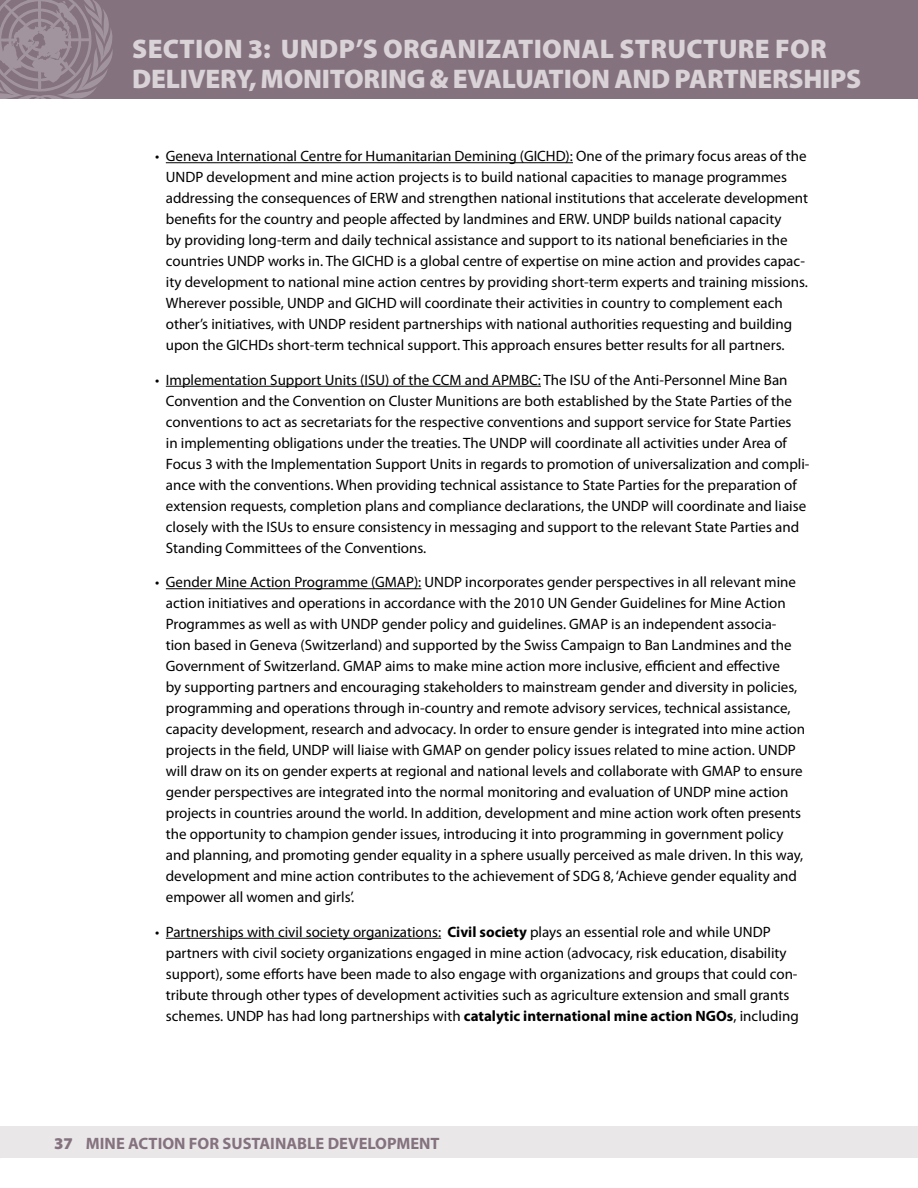
<style>
.page{position:relative;width:918px;height:1188px;background:#fff}
.page>*{position:absolute;margin:0;border:0;box-sizing:border-box;transform-origin:0 0}
.t1{font:900 27px/30px "Myriad Pro";letter-spacing:-.01em;color:#d9d2d6}
.t2{font:700 16.5px "Myriad Pro";color:#84727f}
.t3{font:15px/21px "Myriad Pro";color:#000}
.s1{font-weight:700}
.s2{font-weight:900}
</style>
<div class="page">
<div style="left:0;top:1126px;width:918px;height:32px;background:#eae7e8"></div>
<div style="left:0;top:0;width:918px;height:99px;background:#84727f"></div>
<svg style="left:0;top:0;width:113px;height:99px"></svg>
<hr style="left:166px;top:162px;width:407px;height:1px;background:#000">
<hr style="left:166px;top:386px;width:375px;height:1px;background:#000">
<hr style="left:166px;top:588px;width:255px;height:1px;background:#000">
<hr style="left:166px;top:938px;width:275px;height:1px;background:#000">
<h1 class="t1" style="left:132px;top:34px;width:730px">SECTION 3: UNDP’S ORGANIZATIONAL STRUCTURE FOR<br>DELIVERY, MONITORING &amp; EVALUATION AND PARTNERSHIPS</h1>
<p class="t3" style="left:166px;top:146px;width:644px;text-indent:-11px">• Geneva International Centre for Humanitarian Demining (GICHD): One of the primary focus areas of the UNDP development and mine action projects is to build national capacities to manage programmes addressing the consequences of ERW and strengthen national institutions that accelerate development benefits for the country and people affected by landmines and ERW. UNDP builds national capacity<br>by providing long-term and daily technical assistance and support to its national beneficiaries in the countries UNDP works in. The GICHD is a global centre of expertise on mine action and provides capac&shy;ity development to national mine action centres by providing short-term experts and training missions.<br>Wherever possible, UNDP and GICHD will coordinate their activities in country to complement each other’s initiatives, with UNDP resident partnerships with national authorities requesting and building upon the GICHDs short-term technical support. This approach ensures better results for all partners.</p>
<p class="t3" style="left:166px;top:370px;width:645px;text-indent:-11px">• Implementation Support Units (ISU) of the CCM and APMBC: The ISU of the Anti-Personnel Mine Ban Convention and the Convention on Cluster Munitions are both established by the State Parties of the conventions to act as secretariats for the respective conventions and support service for State Parties<br>in implementing obligations under the treaties. The UNDP will coordinate all activities under Area of Focus 3 with the Implementation Support Units in regards to promotion of universalization and compli&shy;ance with the conventions. When providing technical assistance to State Parties for the preparation of extension requests, completion plans and compliance declarations, the UNDP will coordinate and liaise closely with the ISUs to ensure consistency in messaging and support to the relevant State Parties and Standing Committees of the Conventions.</p>
<p class="t3" style="left:166px;top:572px;width:641px;text-indent:-11px">• Gender Mine Action Programme (GMAP): UNDP incorporates gender perspectives in all relevant mine action initiatives and operations in accordance with the 2010 UN Gender Guidelines for Mine Action Programmes as well as with UNDP gender policy and guidelines. GMAP is an independent associa&shy;tion based in Geneva (Switzerland) and supported by the Swiss Campaign to Ban Landmines and the Government of Switzerland. GMAP aims to make mine action more inclusive, efficient and effective<br>by supporting partners and encouraging stakeholders to mainstream gender and diversity in policies, programming and operations through in-country and remote advisory services, technical assistance, capacity development, research and advocacy. In order to ensure gender is integrated into mine action projects in the field, UNDP will liaise with GMAP on gender policy issues related to mine action. UNDP will draw on its on gender experts at regional and national levels and collaborate with GMAP to ensure gender perspectives are integrated into the normal monitoring and evaluation of UNDP mine action projects in countries around the world. In addition, development and mine action work often presents the opportunity to champion gender issues, introducing it into programming in government policy and planning, and promoting gender equality in a sphere usually perceived as male driven. In this way, development and mine action contributes to the achievement of SDG 8, ‘Achieve gender equality and empower all women and girls’.</p>
<p class="t3" style="left:166px;top:922px;width:634px;text-indent:-11px">• Partnerships with civil society organizations: <span class="s1">Civil society</span> plays an essential role and while UNDP partners with civil society organizations engaged in mine action (advocacy, risk education, disability support), some efforts have been made to also engage with organizations and groups that could con&shy;tribute through other types of development activities such as agriculture extension and small grants schemes. UNDP has had long partnerships with <span class="s1">catalytic international mine action NGOs</span>, including</p>
<p class="t2" style="left:54px;top:1134px;width:387px"><span class="s2">37</span> MINE ACTION FOR SUSTAINABLE DEVELOPMENT</p>
</div>
